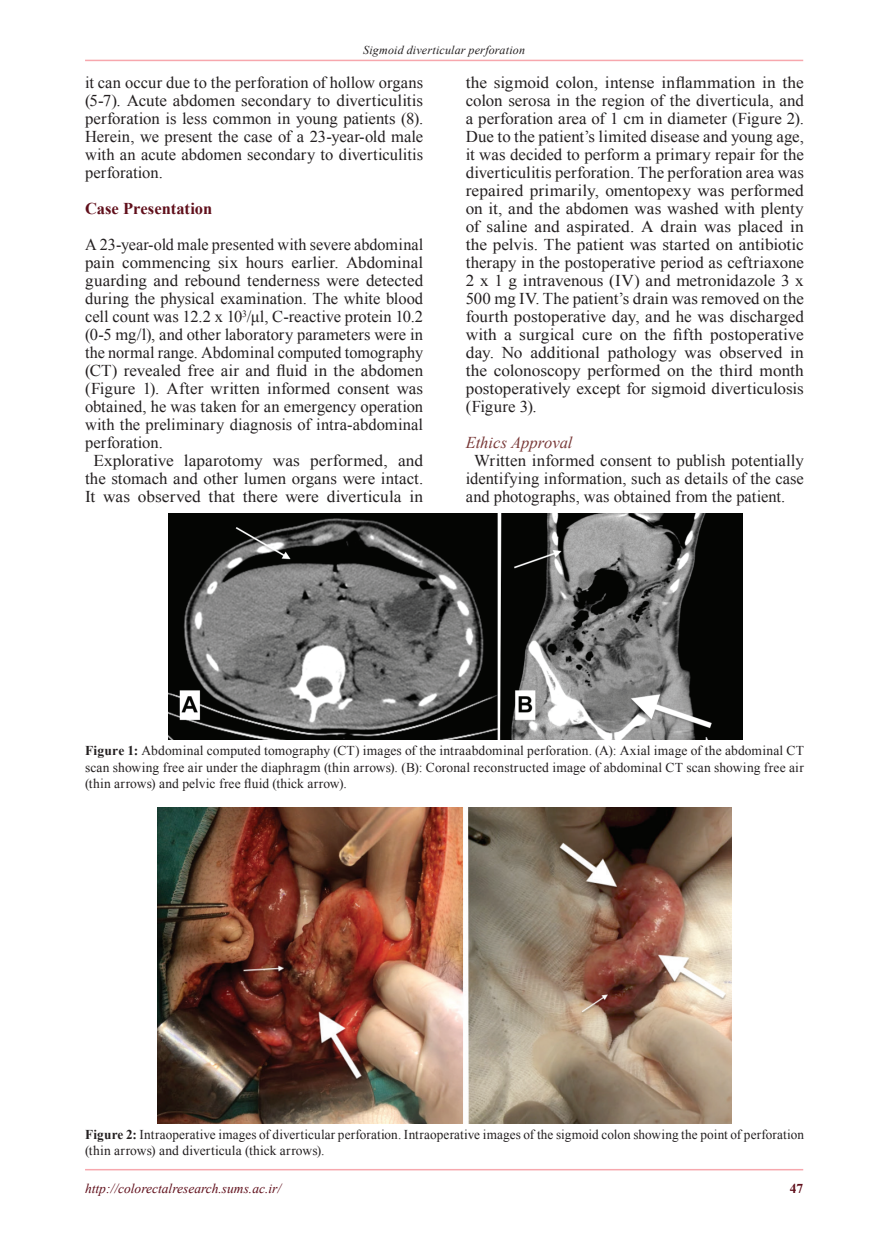
<style>
.page{position:relative;width:889px;height:1242px;background:#fff}
.page>*{position:absolute;margin:0;border:0;box-sizing:border-box;transform-origin:0 0}
.t1{font:16.5px/18px "Times New Roman";color:#231f20;text-align:justify}
.t2{font:16.5px/18px "Times New Roman";color:#231f20;text-align:justify;scale:1.05 1}
.t3{font:700 16.5px "Times New Roman";color:#600f1b}
.t4{font:italic 16.5px "Times New Roman";color:#783837}
.t5{font:13.5px/16.2px "Times New Roman";letter-spacing:.01em;color:#231f20;text-align:justify}
.t6{font:italic 13.5px "Times New Roman";color:#600f1b}
.t7{font:700 13.5px "Times New Roman";color:#600f1b}
.t8{font:italic 12px "Times New Roman";letter-spacing:.015em;color:#231f20}
.s1{font-weight:700}
</style>
<div class="page">
<hr style="left:85px;top:1169px;width:718px;height:1px;background:#f7a7ad">
<hr style="left:85px;top:60px;width:718px;height:1px;background:#f7a7ad">
<img style="left:168px;top:513px;width:575px;height:227px">
<img style="left:157px;top:807px;width:575px;height:316px">
<p class="t8" style="left:363px;top:42px;width:163px">Sigmoid diverticular perforation</p>
<p class="t1" style="left:85px;top:73px;width:340px">it can occur due to the perforation of hollow organs (5-7). Acute abdomen secondary to diverticulitis perforation is less common in young patients (8).<br>Herein, we present the case of a 23-year-old male with an acute abdomen secondary to diverticulitis perforation.</p>
<p class="t3" style="left:85px;top:197px;width:129px">Case Presentation</p>
<p class="t1" style="left:85px;top:235px;width:340px">A 23-year-old male presented with severe abdominal</p>
<p class="t1" style="left:85px;top:253px;width:340px">pain commencing six hours earlier. Abdominal</p>
<p class="t1" style="left:85px;top:271px;width:340px">guarding and rebound tenderness were detected</p>
<p class="t1" style="left:85px;top:289px;width:340px">during the physical examination. The white blood</p>
<p class="t1" style="left:85px;top:307px;width:340px">cell count was 12.2 x 10<sup>3</sup>/μl, C-reactive protein 10.2</p>
<p class="t1" style="left:85px;top:325px;width:340px">(0-5 mg/l), and other laboratory parameters were in</p>
<p class="t1" style="left:85px;top:343px;width:340px">the normal range. Abdominal computed tomography</p>
<p class="t1" style="left:85px;top:361px;width:340px">(CT) revealed free air and fluid in the abdomen</p>
<p class="t1" style="left:85px;top:379px;width:340px">(Figure 1). After written informed consent was</p>
<p class="t1" style="left:85px;top:397px;width:340px">obtained, he was taken for an emergency operation</p>
<p class="t1" style="left:85px;top:415px;width:340px">with the preliminary diagnosis of intra-abdominal</p>
<p class="t1" style="left:85px;top:433px;width:79px">perforation.</p>
<p class="t2" style="left:94px;top:451px;width:315px">Explorative laparotomy was performed, and</p>
<p class="t1" style="left:85px;top:469px;width:340px">the stomach and other lumen organs were intact.</p>
<p class="t2" style="left:85px;top:487px;width:323px">It was observed that there were diverticula in</p>
<p class="t2" style="left:466px;top:73px;width:323px">the sigmoid colon, intense inflammation in the colon serosa in the region of the diverticula, and a perforation area of 1 cm in diameter (Figure 2).<br>Due to the patient’s limited disease and young age, it was decided to perform a primary repair for the diverticulitis perforation. The perforation area was repaired primarily, omentopexy was performed on it, and the abdomen was washed with plenty of saline and aspirated. A drain was placed in the pelvis. The patient was started on antibiotic therapy in the postoperative period as ceftriaxone 2 x 1 g intravenous (IV) and metronidazole 3 x 500 mg IV. The patient’s drain was removed on the fourth postoperative day, and he was discharged with a surgical cure on the fifth postoperative day. No additional pathology was observed in the colonoscopy performed on the third month postoperatively except for sigmoid diverticulosis (Figure 3).</p>
<p class="t4" style="left:466px;top:431px;width:108px">Ethics Approval</p>
<p class="t1" style="left:466px;top:451px;width:340px;text-indent:9px">Written informed consent to publish potentially identifying information, such as details of the case and photographs, was obtained from the patient.</p>
<p class="t5" style="left:85px;top:742px;width:720px"><span class="s1">Figure 1:</span> Abdominal computed tomography (CT) images of the intraabdominal perforation. (A): Axial image of the abdominal CT scan showing free air under the diaphragm (thin arrows). (B): Coronal reconstructed image of abdominal CT scan showing free air (thin arrows) and pelvic free fluid (thick arrow).</p>
<p class="t5" style="left:85px;top:1126px;width:720px"><span class="s1">Figure 2:</span> Intraoperative images of diverticular perforation. Intraoperative images of the sigmoid colon showing the point of perforation (thin arrows) and diverticula (thick arrows).</p>
<p class="t6" style="left:85px;top:1179px;width:198px">http://colorectalresearch.sums.ac.ir/</p>
<p class="t7" style="left:790px;top:1179px;width:15px">47</p>
</div>
